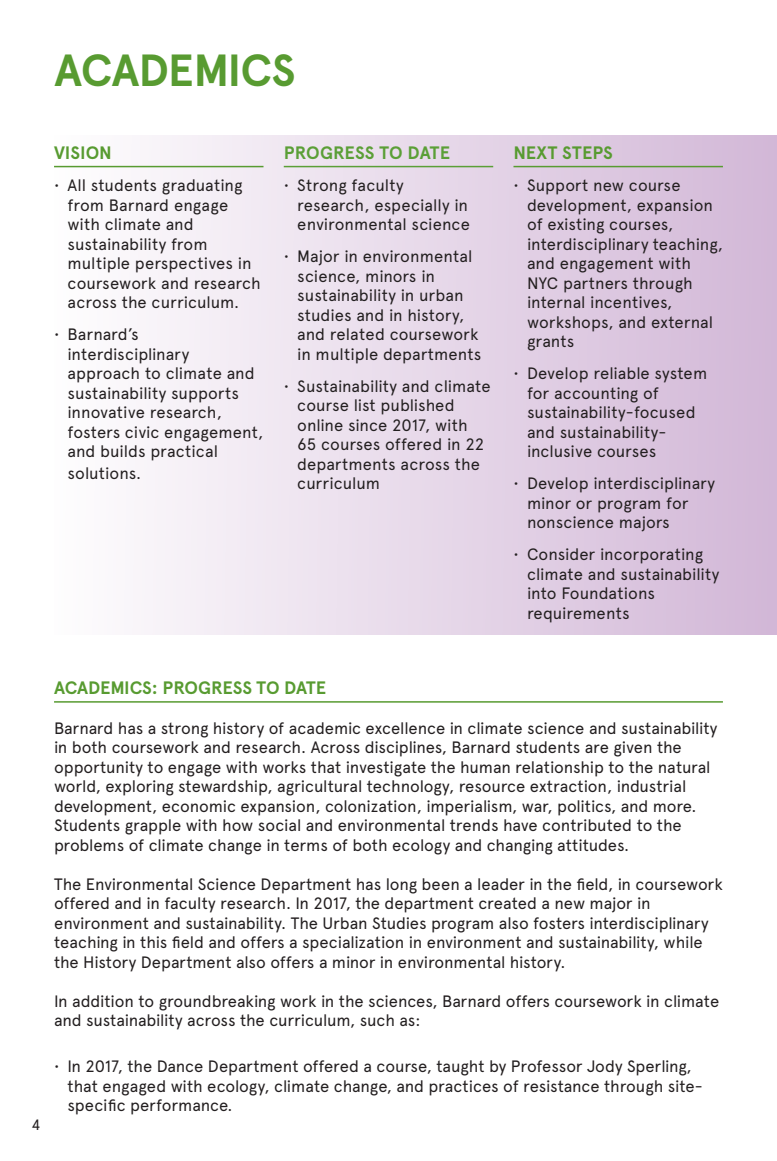
<style>
.page{position:relative;width:777px;height:1161px;background:#fff}
.page>*{position:absolute;margin:0;border:0;box-sizing:border-box;transform-origin:0 0}
._1_Head{font:700 45px "Apercu";letter-spacing:-.015em;color:#589b31}
.body_text{font:700 18px "Apercu";letter-spacing:-.005em;color:#589b31}
.subhead_upper_and_lo{font:700 18px "Apercu";color:#589b31}
.subhead_upper_and_lo-2{font:700 18px "Apercu";letter-spacing:.005em;color:#5b9f37}
.body_text-2{font:16.5px/19.5px "Apercu";letter-spacing:-.005em;color:#231f20}
.t1{font:15px "Apercu";color:#231f20}
</style>
<div class="page">
<div style="left:54px;top:135px;width:722px;height:499px;background:linear-gradient(to right,#fefdfe,#d2b7d7)"></div>
<hr style="left:54px;top:166px;width:209px;height:1px;background:#589b31">
<hr style="left:284px;top:166px;width:209px;height:1px;background:#5b9f37">
<hr style="left:513px;top:166px;width:209px;height:1px;background:#589b31">
<hr style="left:54px;top:701px;width:668px;height:2px;background:#589b31">
<p class="_1_Head" style="left:55px;top:43px;width:243px">ACADEMICS</p>
<p class="subhead_upper_and_lo" style="left:54px;top:142px;width:59px">VISION</p>
<p class="body_text-2" style="left:68px;top:175px;width:195px;text-indent:-14px">• All students graduating from Barnard engage with climate and sustainability from multiple perspectives in coursework and research across the curriculum.</p>
<p class="body_text-2" style="left:68px;top:324px;width:197px;text-indent:-14px">• Barnard’s interdisciplinary approach to climate and sustainability supports innovative research, fosters civic engagement, and builds practical</p>
<p class="body_text-2" style="left:68px;top:463px;width:75px">solutions.</p>
<p class="subhead_upper_and_lo-2" style="left:284px;top:142px;width:168px">PROGRESS TO DATE</p>
<p class="body_text-2" style="left:297px;top:175px;width:174px;text-indent:-14px">• Strong faculty research, especially in environmental science</p>
<p class="body_text-2" style="left:297px;top:246px;width:186px;text-indent:-14px">• Major in environmental science, minors in sustainability in urban studies and in history, and related coursework in multiple departments</p>
<p class="body_text-2" style="left:297px;top:376px;width:195px;text-indent:-14px">• Sustainability and climate course list published online since 2017, with<br>65 courses offered in 22 departments across the curriculum</p>
<p class="subhead_upper_and_lo" style="left:513px;top:142px;width:101px">NEXT STEPS</p>
<p class="body_text-2" style="left:526px;top:175px;width:197px;text-indent:-14px">• Support new course development, expansion of existing courses, interdisciplinary teaching, and engagement with<br>NYC partners through internal incentives, workshops, and external grants</p>
<p class="body_text-2" style="left:526px;top:363px;width:182px;text-indent:-14px">• Develop reliable system for accounting of sustainability-focused and sustainability&shy;inclusive courses</p>
<p class="body_text-2" style="left:526px;top:473px;width:190px;text-indent:-14px">• Develop interdisciplinary minor or program for nonscience majors</p>
<p class="body_text-2" style="left:526px;top:544px;width:194px;text-indent:-14px">• Consider incorporating climate and sustainability into Foundations requirements</p>
<p class="t1" style="left:32px;top:1116px;width:10px">4</p>
<p class="body_text" style="left:54px;top:677px;width:273px">ACADEMICS: PROGRESS TO DATE</p>
<p class="body_text-2" style="left:54px;top:718px;width:664px">Barnard has a strong history of academic excellence in climate science and sustainability in both coursework and research. Across disciplines, Barnard students are given the opportunity to engage with works that investigate the human relationship to the natural world, exploring stewardship, agricultural technology, resource extraction, industrial development, economic expansion, colonization, imperialism, war, politics, and more.<br>Students grapple with how social and environmental trends have contributed to the problems of climate change in terms of both ecology and changing attitudes.</p>
<p class="body_text-2" style="left:54px;top:874px;width:670px">The Environmental Science Department has long been a leader in the field, in coursework offered and in faculty research. In 2017, the department created a new major in environment and sustainability. The Urban Studies program also fosters interdisciplinary teaching in this field and offers a specialization in environment and sustainability, while the History Department also offers a minor in environmental history.</p>
<p class="body_text-2" style="left:54px;top:991px;width:666px">In addition to groundbreaking work in the sciences, Barnard offers coursework in climate and sustainability across the curriculum, such as:</p>
<p class="body_text-2" style="left:68px;top:1056px;width:636px;text-indent:-14px">• In 2017, the Dance Department offered a course, taught by Professor Jody Sperling, that engaged with ecology, climate change, and practices of resistance through site&shy;specific performance.</p>
</div>
